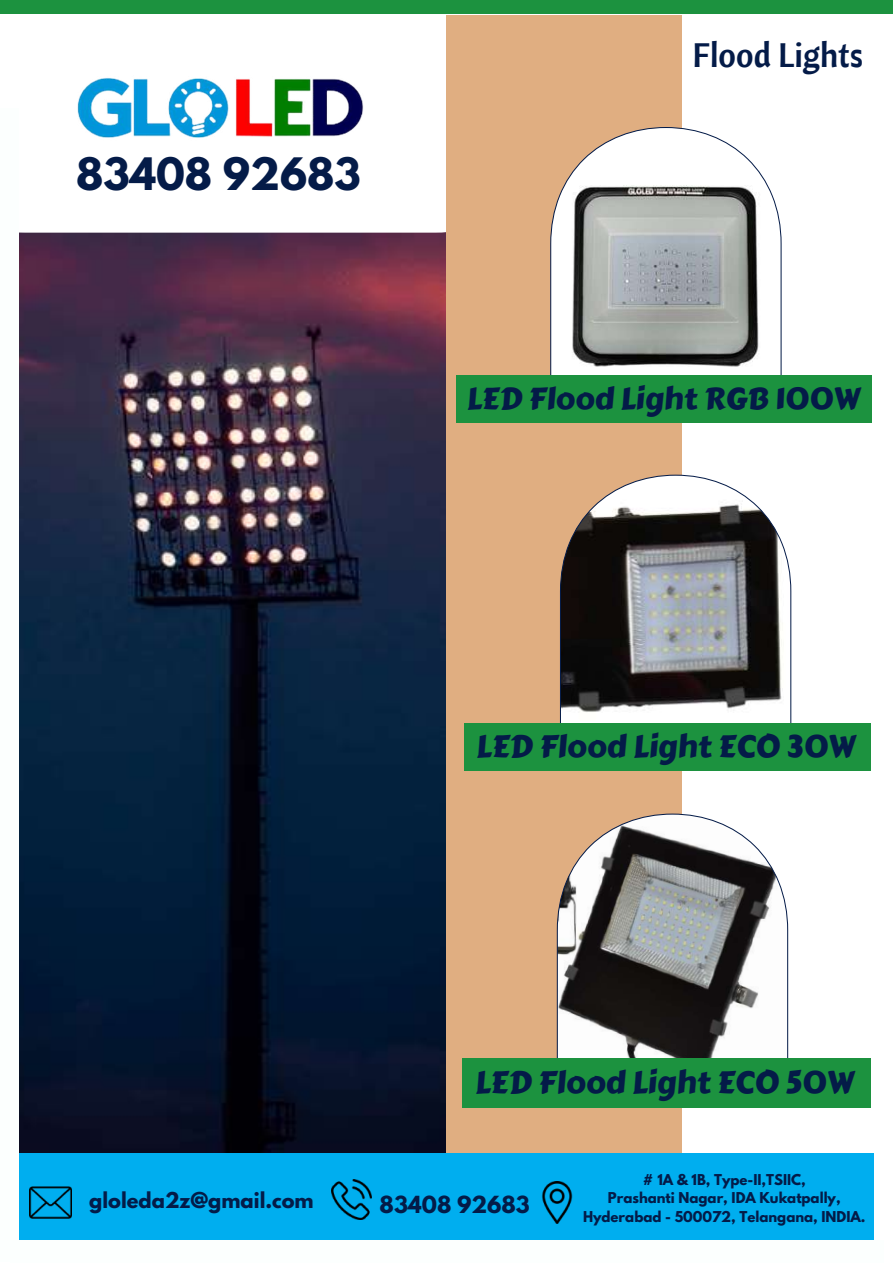
<style>
.page{position:relative;width:893px;height:1264px;background:#fff}
.page>*{position:absolute;margin:0;border:0;box-sizing:border-box;transform-origin:0 0}
.t1{font:700 39.6px "League Spartan";color:#041b48}
.t2{font:33.75px "Cantora One";color:#041b48}
.t3{font:30.9px "Carter One";color:#041b48}
.t4{font:30.3px "Carter One";color:#041b48}
.t5{font:700 20.85px "League Spartan";color:#041b48}
.t6{font:700 19.35px "League Spartan";color:#041b48}
.t7{font:700 13.2px/18.5px "League Spartan";color:#041b48;text-align:center}
</style>
<div class="page">
<img style="left:19px;top:233px;width:427px;height:920px">
<svg style="left:19px;top:15px;width:538px;height:218px"></svg>
<div style="left:446px;top:16px;width:235px;height:1221px;background:#e0ae81"></div>
<div style="left:18px;top:1153px;width:855px;height:109px;background:#00aeef"></div>
<div style="left:10px;top:1240px;width:873px;height:22px;background:#fcfffe"></div>
<img style="left:62px;top:19px;width:317px;height:178px">
<img style="left:542px;top:1181px;width:31px;height:42px">
<img style="left:332px;top:1179px;width:39px;height:40px">
<img style="left:30px;top:1186px;width:41px;height:33px">
<svg style="left:560px;top:474px;width:231px;height:249px"></svg>
<div style="left:464px;top:723px;width:406px;height:47px;background:#1c923f"></div>
<div style="left:0;top:0;width:892px;height:14px;background:#1c923f"></div>
<svg style="left:556px;top:813px;width:232px;height:245px"></svg>
<div style="left:462px;top:1058px;width:408px;height:49px;background:#1c923f"></div>
<svg style="left:550px;top:127px;width:231px;height:248px"></svg>
<div style="left:456px;top:375px;width:415px;height:48px;background:#1c923f"></div>
<h1 class="t1" style="left:76px;top:154px;width:286px">83408 92683</h1>
<h2 class="t2" style="left:692px;top:34px;width:172px">Flood Lights</h2>
<h3 class="t4" style="left:467px;top:375px;width:395px">LED Flood Light RGB 100W</h3>
<h3 class="t3" style="left:476px;top:723px;width:381px">LED Flood Light ECO 30W</h3>
<h3 class="t3" style="left:475px;top:1058px;width:380px">LED Flood Light ECO 50W</h3>
<h3 class="t6" style="left:89px;top:1190px;width:226px">gloleda2z@gmail.com</h3>
<h3 class="t5" style="left:379px;top:1194px;width:152px">83408 92683</h3>
<p class="t7" style="left:583px;top:1171px;width:284px"># 1A &amp; 1B, Type-II,TSIIC,<br>Prashanti Nagar, IDA Kukatpally,<br>Hyderabad - 500072, Telangana, INDIA.</p>
</div>
